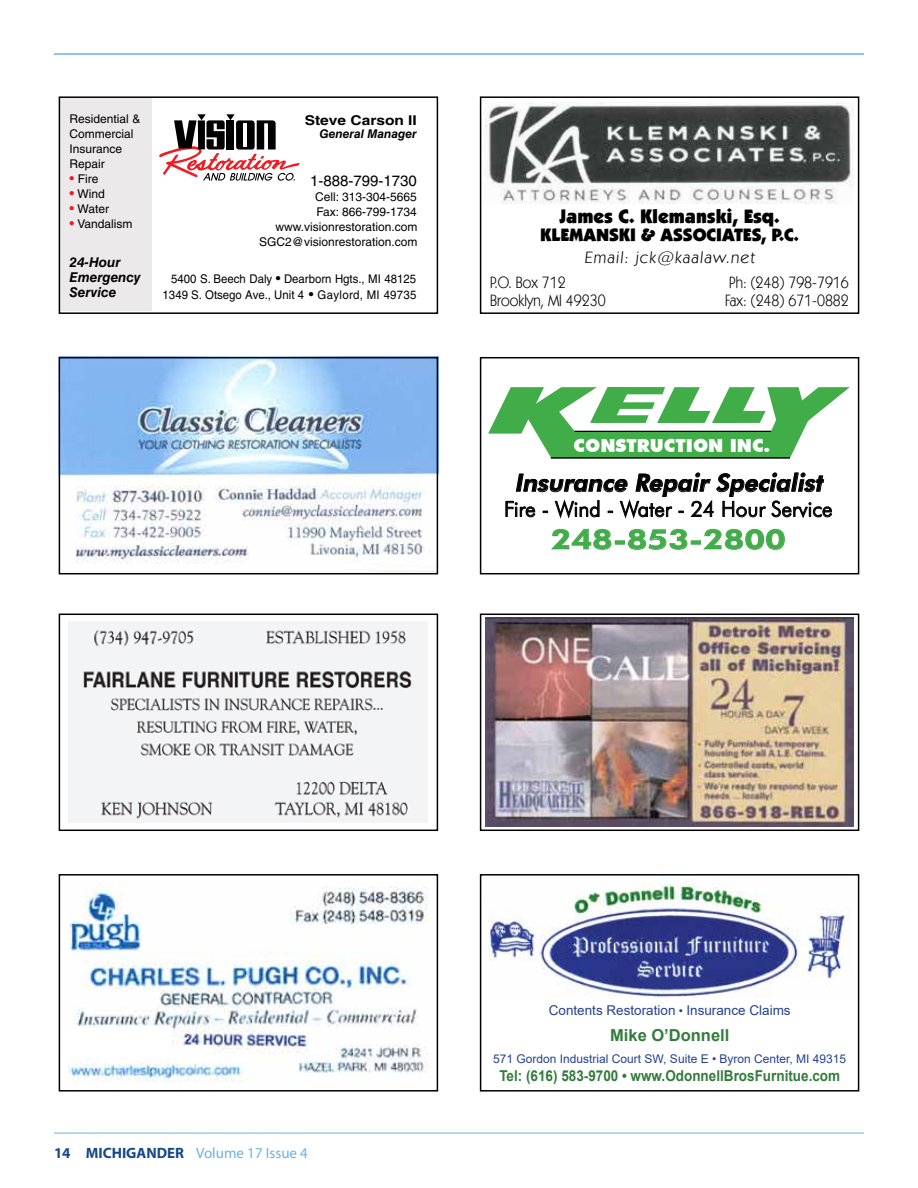
<style>
.page{position:relative;width:918px;height:1188px;background:#fff}
.page>*{position:absolute;margin:0;border:0;box-sizing:border-box;transform-origin:0 0}
.t1{font:800 27px "Futura BT";color:#41ad49;scale:1.25 1}
.t2{font:italic 800 24px "Futura BT";color:#000}
.t3{font:300 21px "Futura BT";color:#000}
.t4{font:900 19.5px "Kabel IT Cby BT";color:#000}
.t5{font:900 18px "Kabel IT Cby BT";color:#000}
.t6{font:900 18px "Futura BT";color:#fff}
.t7{font:16.5px "Kabel IT Cby BT";color:#000;scale:.9 1}
.t8{font:16.5px "Kabel IT Cby BT";color:#000}
.t9{font:700 16.5px "Arial";color:#337b3c}
.t10{font:700 15px "Arial";color:#337b3c;scale:.9 1}
.t11{font:15px "Myriad Pro";color:#6eb1e1}
.t12{font:15px "Helvetica LT Std";color:#000}
.t13{font:13.5px "Arial";color:#25408f}
.t14{font:italic 700 13.5px/15px "Helvetica LT Std";color:#000}
.t15{font:700 13.5px "Helvetica LT Std";color:#000;scale:1.15 1}
.t16{font:12px/15px "Helvetica LT Std";color:#000;text-align:right}
.t17{font:12px/15.6px "Helvetica LT Std";color:#000;text-align:right;scale:.95 1}
.t18{font:12px "Arial";color:#25408f}
.t19{font:italic 700 12px "Helvetica LT Std";color:#000}
.s1{font-family:"Helvetica";font-size:13.5px;color:#ed1d24}
.s2{font-family:"Helvetica";font-size:13.5px}
.s3{font-weight:700;color:#174888}
.s4{font-size:12px}
</style>
<div class="page">
<hr style="left:54px;top:1133px;width:810px;height:1px;background:#6eb1e1">
<div style="left:60px;top:97px;width:92px;height:214px;background:#ebe9e9"></div>
<svg style="left:159px;top:114px;width:141px;height:67px"></svg>
<img style="left:489px;top:880px;width:360px;height:118px">
<img style="left:62px;top:357px;width:377px;height:215px">
<svg style="left:68px;top:881px;width:360px;height:201px"></svg>
<div style="left:68px;top:1027px;width:103px;height:29px;background:#fff"></div>
<img style="left:485px;top:618px;width:369px;height:209px">
<div style="left:59px;top:96px;width:379px;height:218px;border:2px solid #000"></div>
<div style="left:59px;top:357px;width:379px;height:217px;border:2px solid #000"></div>
<div style="left:480px;top:96px;width:379px;height:218px;border:2px solid #000"></div>
<div style="left:480px;top:357px;width:379px;height:217px;border:2px solid #000"></div>
<div style="left:59px;top:614px;width:379px;height:217px;border:2px solid #000"></div>
<div style="left:59px;top:874px;width:379px;height:218px;border:2px solid #000"></div>
<div style="left:480px;top:614px;width:379px;height:217px;border:2px solid #000"></div>
<div style="left:480px;top:874px;width:379px;height:218px;border:2px solid #000"></div>
<img style="left:68px;top:622px;width:360px;height:201px">
<hr style="left:54px;top:53px;width:810px;height:2px;background:#6eb1e1">
<div style="left:68px;top:778px;width:190px;height:21px;background:#f2f4f6"></div>
<img style="left:485px;top:102px;width:368px;height:101px">
<svg style="left:488px;top:387px;width:362px;height:70px"></svg>
<div style="left:568px;top:432px;width:209px;height:25px;background:#41ad49"></div>
<svg style="left:505px;top:472px;width:327px;height:46px"></svg>
<svg style="left:551px;top:529px;width:61px;height:21px"></svg>
<div style="left:615px;top:540px;width:10px;height:4px;border:1px solid #41ad49"></div>
<svg style="left:628px;top:529px;width:60px;height:21px"></svg>
<div style="left:691px;top:540px;width:10px;height:4px;border:1px solid #41ad49"></div>
<svg style="left:703px;top:529px;width:82px;height:21px"></svg>
<hr style="left:551px;top:457px;width:239px;height:2px;background:#000">
<p class="t16" style="left:70px;top:111px;width:73px;text-align:left">Residential &amp;<br>Commercial<br>Insurance<br>Repair</p>
<p class="t16" style="left:70px;top:171px;width:31px"><span class="s1">•</span> Fire</p>
<p class="t16" style="left:70px;top:186px;width:37px"><span class="s1">•</span> Wind</p>
<p class="t16" style="left:70px;top:201px;width:41px"><span class="s1">•</span> Water</p>
<p class="t16" style="left:70px;top:216px;width:65px"><span class="s1">•</span> Vandalism</p>
<p class="t14" style="left:70px;top:255px;width:73px">24-Hour<br>Emergency<br>Service</p>
<p class="t15" style="left:305px;top:112px;width:99px">Steve Carson II</p>
<p class="t19" style="left:320px;top:127px;width:99px">General Manager</p>
<p class="t12" style="left:310px;top:172px;width:108px">1-888-799-1730</p>
<p class="t16" style="left:259px;top:189px;width:160px">Cell: 313-304-5665<br>Fax: 866-799-1734 www.visionrestoration.com<br>SGC2@visionrestoration.com</p>
<p class="t17" style="left:163px;top:271px;width:269px">5400 S. Beech Daly <span class="s2">•</span> Dearborn Hgts., MI 48125<br>1349 S. Otsego Ave., Unit 4 <span class="s2">•</span> Gaylord, MI 49735</p>
<h3 class="t4" style="left:559px;top:204px;width:222px">James C. Klemanski, Esq.</h3>
<h3 class="t5" style="left:540px;top:224px;width:260px">KLEMANSKI &amp; ASSOCIATES, P.C.</h3>
<h3 class="t8" style="left:585px;top:247px;width:174px">Email: jck@kaalaw.net</h3>
<h3 class="t7" style="left:490px;top:272px;width:85px">P.O. Box 712</h3>
<h3 class="t7" style="left:729px;top:272px;width:134px">Ph: (248) 798-7916</h3>
<h3 class="t7" style="left:490px;top:290px;width:130px">Brooklyn, MI 49230</h3>
<h3 class="t7" style="left:725px;top:290px;width:139px">Fax: (248) 671-0882</h3>
<h3 class="t6" style="left:574px;top:435px;width:198px">CONSTRUCTION INC.</h3>
<h2 class="t2" style="left:514px;top:468px;width:314px">Insurance Repair Specialist</h2>
<h3 class="t3" style="left:504px;top:496px;width:330px">Fire - Wind - Water - 24 Hour Service</h3>
<h1 class="t1" style="left:551px;top:523px;width:190px">248-853-2800</h1>
<p class="t11" style="left:54px;top:1144px;width:255px"><span class="s3">14 MICHIGANDER</span> Volume 17 Issue 4</p>
<p class="t13" style="left:549px;top:1001px;width:243px">Contents Restoration <span class="s4">•</span> Insurance Claims</p>
<h3 class="t9" style="left:610px;top:1024px;width:121px">Mike O’Donnell</h3>
<p class="t18" style="left:493px;top:1050px;width:355px">571 Gordon Industrial Court SW, Suite E • Byron Center, MI 49315</p>
<p class="t10" style="left:499px;top:1065px;width:380px">Tel: (616) 583-9700 • www.OdonnellBrosFurnitue.com</p>
</div>
